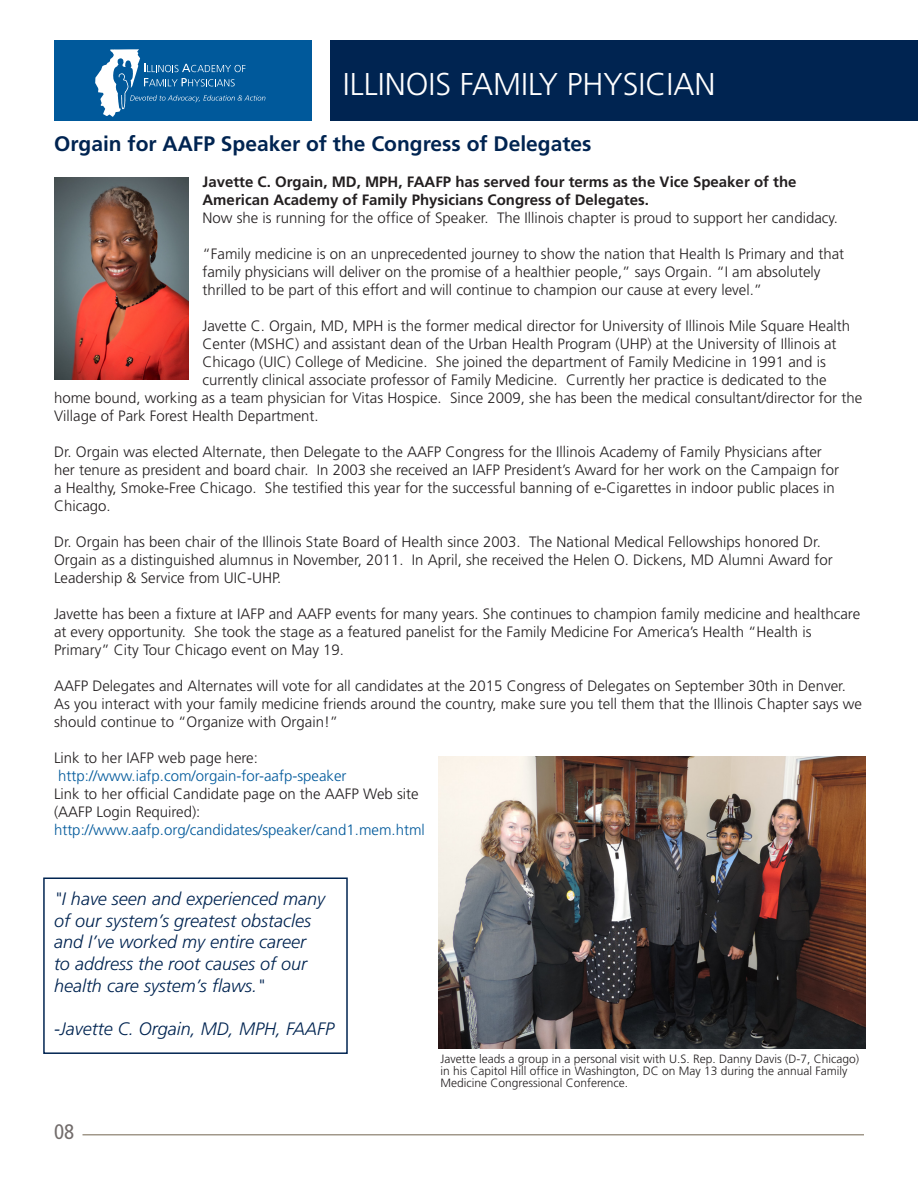
<style>
.page{position:relative;width:918px;height:1188px;background:#fff}
.page>*{position:absolute;margin:0;border:0;box-sizing:border-box;transform-origin:0 0}
.t1{font:300 31.5px "Frutiger";color:#fff}
.t2{font:700 21px "Frutiger";color:#002451}
.t3{font:condensed 21px "Frutiger";color:#726c6b}
.t4{font:italic 300 18px/21.6px "Frutiger";color:#002451}
.t5{font:300 15px/18px "Frutiger";color:#231f20}
.t6{font:700 15px/18px "Frutiger";color:#231f20}
.t7{font:300 15px/18px "Frutiger";color:#00599b}
.t8{font:300 12px/12px "Frutiger";color:#231f20}
.s1{color:#231f20}
.s2{color:#00599b}
</style>
<div class="page">
<div style="left:330px;top:40px;width:588px;height:82px;background:#002451"></div>
<div style="left:54px;top:40px;width:258px;height:82px;background:#00599b"></div>
<hr style="left:82px;top:1134px;width:782px;height:2px;background:#a1988a">
<svg style="left:95px;top:49px;width:170px;height:68px"></svg>
<img style="left:54px;top:177px;width:135px;height:203px">
<img style="left:438px;top:756px;width:427px;height:293px">
<div style="left:43px;top:878px;width:305px;height:176px;border:2px solid #002451"></div>
<p class="t1" style="left:343px;top:66px;width:374px">ILLINOIS FAMILY PHYSICIAN</p>
<p class="t2" style="left:54px;top:132px;width:539px">Orgain for AAFP Speaker of the Congress of Delegates</p>
<p class="t6" style="left:202px;top:173px;width:596px">Javette C. Orgain, MD, MPH, FAAFP has served four terms as the Vice Speaker of the<br>American Academy of Family Physicians Congress of Delegates.</p>
<p class="t5" style="left:202px;top:209px;width:637px">Now she is running for the office of Speaker. The Illinois chapter is proud to support her candidacy.</p>
<p class="t5" style="left:202px;top:245px;width:643px">“Family medicine is on an unprecedented journey to show the nation that Health Is Primary and that family physicians will deliver on the promise of a healthier people,” says Orgain. “I am absolutely thrilled to be part of this effort and will continue to champion our cause at every level.”</p>
<p class="t5" style="left:202px;top:317px;width:649px">Javette C. Orgain, MD, MPH is the former medical director for University of Illinois Mile Square Health</p>
<p class="t5" style="left:202px;top:335px;width:636px">Center (MSHC) and assistant dean of the Urban Health Program (UHP) at the University of Illinois at</p>
<p class="t5" style="left:202px;top:353px;width:625px">Chicago (UIC) College of Medicine. She joined the department of Family Medicine in 1991 and is</p>
<p class="t5" style="left:202px;top:371px;width:626px">currently clinical associate professor of Family Medicine. Currently her practice is dedicated to the</p>
<p class="t5" style="left:54px;top:389px;width:810px">home bound, working as a team physician for Vitas Hospice. Since 2009, she has been the medical consultant/director for the</p>
<p class="t5" style="left:54px;top:407px;width:266px">Village of Park Forest Health Department.</p>
<p class="t5" style="left:54px;top:443px;width:787px">Dr. Orgain was elected Alternate, then Delegate to the AAFP Congress for the Illinois Academy of Family Physicians after her tenure as president and board chair. In 2003 she received an IAFP President’s Award for her work on the Campaign for a Healthy, Smoke-Free Chicago. She testified this year for the successful banning of e-Cigarettes in indoor public places in Chicago.</p>
<p class="t5" style="left:54px;top:533px;width:780px">Dr. Orgain has been chair of the Illinois State Board of Health since 2003. The National Medical Fellowships honored Dr.<br>Orgain as a distinguished alumnus in November, 2011. In April, she received the Helen O. Dickens, MD Alumni Award for<br>Leadership &amp; Service from UIC-UHP.</p>
<p class="t5" style="left:54px;top:605px;width:808px">Javette has been a fixture at IAFP and AAFP events for many years. She continues to champion family medicine and healthcare at every opportunity. She took the stage as a featured panelist for the Family Medicine For America’s Health “Health is<br>Primary” City Tour Chicago event on May 19.</p>
<p class="t5" style="left:54px;top:677px;width:810px">AAFP Delegates and Alternates will vote for all candidates at the 2015 Congress of Delegates on September 30th in Denver.<br>As you interact with your family medicine friends around the country, make sure you tell them that the Illinois Chapter says we should continue to “Organize with Orgain!”</p>
<p class="t7" style="left:54px;top:749px;width:294px"><span class="s1">Link to her IAFP web page here: </span>http://www.iafp.com/orgain-for-aafp-speaker</p>
<p class="t5" style="left:54px;top:785px;width:372px">Link to her official Candidate page on the AAFP Web site (AAFP Login Required): <span class="s2">http://www.aafp.org/candidates/speaker/cand1.mem.html</span></p>
<p class="t4" style="left:54px;top:888px;width:273px">"I have seen and experienced many of our system’s greatest obstacles and I’ve worked my entire career to address the root causes of our health care system’s flaws."</p>
<p class="t4" style="left:54px;top:1018px;width:282px">-Javette C. Orgain, MD, MPH, FAAFP</p>
<p class="t3" style="left:54px;top:1120px;width:22px">08</p>
<p class="t8" style="left:441px;top:1053px;width:420px">Javette leads a group in a personal visit with U.S. Rep. Danny Davis (D-7, Chicago) in his Capitol Hill office in Washington, DC on May 13 during the annual Family<br>Medicine Congressional Conference.</p>
</div>
